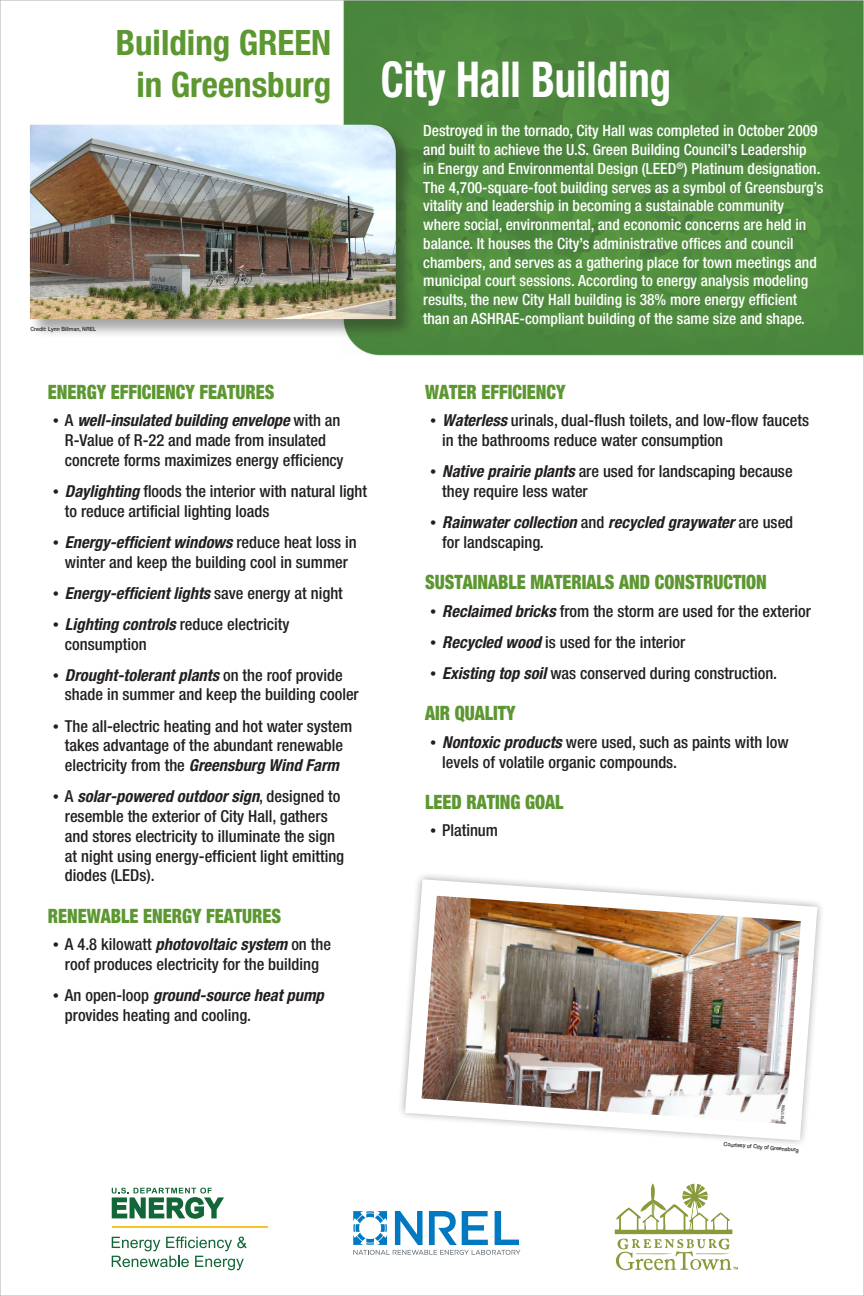
<style>
.page{position:relative;width:864px;height:1296px;background:#fff}
.page>*{position:absolute;margin:0;border:0;box-sizing:border-box;transform-origin:0 0}
.t1{font:700 condensed 49.5px "Helvetica Neue LT Std";color:#fff;scale:.86 1}
.t2{font:700 condensed 35px "Helvetica Neue LT Std";color:#5c9731}
.green_heads{font:900 condensed 19.8px "Helvetica Neue LT Std";color:#5c9731;scale:.91 1}
.content{font:500 condensed 16.5px/19.8px "Helvetica Neue LT Std";color:#231f20}
.content-2{font:italic 700 condensed 16.5px/19.8px "Helvetica Neue LT Std";color:#231f20}
.business_intro_text{font:500 condensed 15.5px/18.8px "Helvetica Neue LT Std";color:#fff}
.photo_credit{font:500 5.8px "Helvetica Neue LT Std";color:#231f20;scale:.91 1}
.photo_credit-2{font:500 3.85px "Helvetica Neue LT Std";color:#231f20;scale:.91 1}
.s1{font-size:12.5px}
.s2{font-weight:700;font-style:italic}
.s3{font-weight:500;font-style:normal;font-size:12.5px}
.s4{font-weight:500;font-style:normal}
</style>
<div class="page">
<img style="left:343px;top:2px;width:519px;height:353px">
<svg style="left:615px;top:1184px;width:123px;height:86px"></svg>
<svg style="left:112px;top:1237px;width:135px;height:33px"></svg>
<hr style="left:112px;top:1227px;width:155px;height:1px;background:#f3c723">
<svg style="left:112px;top:1188px;width:112px;height:31px"></svg>
<svg style="left:353px;top:1211px;width:168px;height:44px"></svg>
<div style="left:28px;top:123px;width:386px;height:214px;background:#231f20;opacity:.4"></div>
<img style="left:30px;top:125px;width:366px;height:194px">
<img style="left:401px;top:875px;width:421px;height:269px">
<p class="photo_credit" style="left:30px;top:325px;width:74px">Credit: Lynn Billman, NREL</p>
<p class="t2" style="left:116px;top:21px;width:217px">Building GREEN</p>
<p class="t2" style="left:136px;top:63px;width:197px">in Greensburg</p>
<p class="t1" style="left:381px;top:49px;width:339px">City Hall Building</p>
<p class="business_intro_text" style="left:423px;top:121px;width:402px">Destroyed in the tornado, City Hall was completed in October 2009 and built to achieve the U.S. Green Building Council’s Leadership<br>in Energy and Environmental Design (LEED<sup>®</sup>) Platinum designation.<br>The 4,700-square-foot building serves as a symbol of Greensburg’s vitality and leadership in becoming a sustainable community where social, environmental, and economic concerns are held in balance. It houses the City’s administrative offices and council chambers, and serves as a gathering place for town meetings and municipal court sessions. According to energy analysis modeling results, the new City Hall building is 38% more energy efficient than an ASHRAE-compliant building of the same size and shape.</p>
<p class="photo_credit-2" style="left:389px;top:316px;width:19px;rotate:-90deg">PIX 17597</p>
<p class="green_heads" style="left:48px;top:380px;width:251px">ENERGY EFFICIENCY FEATURES</p>
<p class="content" style="left:65px;top:410px;width:280px;text-indent:-12px"><span class="s1">•</span> A <span class="s2">well-insulated building envelope</span> with an<br>R-Value of R-22 and made from insulated concrete forms maximizes energy efficiency</p>
<p class="content" style="left:65px;top:481px;width:304px;text-indent:-12px"><span class="s1">•</span> <span class="s2">Daylighting</span> floods the interior with natural light to reduce artificial lighting loads</p>
<p class="content" style="left:53px;top:532px;width:305px;text-align:center"><span class="s1">•</span> <span class="s2">Energy-efficient windows</span> reduce heat loss in winter and keep the building cool in summer</p>
<p class="content-2" style="left:53px;top:583px;width:291px"><span class="s3">•</span> Energy-efficient lights <span class="s4">save energy at night</span></p>
<p class="content" style="left:65px;top:614px;width:226px;text-indent:-12px"><span class="s1">•</span> <span class="s2">Lighting controls</span> reduce electricity consumption</p>
<p class="content" style="left:65px;top:665px;width:295px;text-indent:-12px"><span class="s1">•</span> <span class="s2">Drought-tolerant plants</span> on the roof provide shade in summer and keep the building cooler</p>
<p class="content" style="left:53px;top:716px;width:301px;text-align:center"><span class="s1">•</span> The all-electric heating and hot water system takes advantage of the abundant renewable electricity from the <span class="s2">Greensburg Wind Farm</span></p>
<p class="content" style="left:65px;top:786px;width:281px;text-indent:-12px"><span class="s1">•</span> A <span class="s2">solar-powered outdoor sign</span>, designed to resemble the exterior of City Hall, gathers and stores electricity to illuminate the sign at night using energy-efficient light emitting diodes (LEDs).</p>
<p class="green_heads" style="left:48px;top:904px;width:258px">RENEWABLE ENERGY FEATURES</p>
<p class="content" style="left:53px;top:934px;width:280px;text-align:center"><span class="s1">•</span> A 4.8 kilowatt <span class="s2">photovoltaic system</span> on the roof produces electricity for the building</p>
<p class="content" style="left:65px;top:985px;width:260px;text-indent:-12px"><span class="s1">•</span> An open-loop <span class="s2">ground-source heat pump </span>provides heating and cooling.</p>
<p class="green_heads" style="left:425px;top:380px;width:156px">WATER EFFICIENCY</p>
<p class="content" style="left:442px;top:410px;width:368px;text-indent:-12px"><span class="s1">•</span> <span class="s2">Waterless</span> urinals, dual-flush toilets, and low-flow faucets in the bathrooms reduce water consumption</p>
<p class="content" style="left:442px;top:461px;width:352px;text-indent:-12px"><span class="s1">•</span> <span class="s2">Native prairie plants</span> are used for landscaping because they require less water</p>
<p class="content-2" style="left:442px;top:513px;width:353px;text-indent:-12px"><span class="s3">•</span> Rainwater collection <span class="s4">and</span> recycled graywater <span class="s4">are used for landscaping.</span></p>
<p class="green_heads" style="left:425px;top:570px;width:377px">SUSTAINABLE MATERIALS AND CONSTRUCTION</p>
<p class="content" style="left:430px;top:601px;width:382px"><span class="s1">•</span> <span class="s2">Reclaimed bricks</span> from the storm are used for the exterior</p>
<p class="content" style="left:430px;top:632px;width:257px"><span class="s1">•</span> <span class="s2">Recycled wood</span> is used for the interior</p>
<p class="content" style="left:430px;top:663px;width:348px"><span class="s1">•</span> <span class="s2">Existing top soil</span> was conserved during construction.</p>
<p class="green_heads" style="left:425px;top:701px;width:101px">AIR QUALITY</p>
<p class="content" style="left:442px;top:732px;width:348px;text-indent:-12px"><span class="s1">•</span> <span class="s2">Nontoxic products</span> were used, such as paints with low levels of volatile organic compounds.</p>
<p class="green_heads" style="left:425px;top:790px;width:154px">LEED RATING GOAL</p>
<p class="content" style="left:430px;top:820px;width:69px"><span class="s1">•</span> Platinum</p>
<p class="photo_credit-2" style="left:780px;top:1121px;width:19px;rotate:-85deg">PIX 17256</p>
<p class="photo_credit" style="left:724px;top:1141px;width:84px;rotate:4deg">Courtesy of City of Greensburg</p>
</div>
